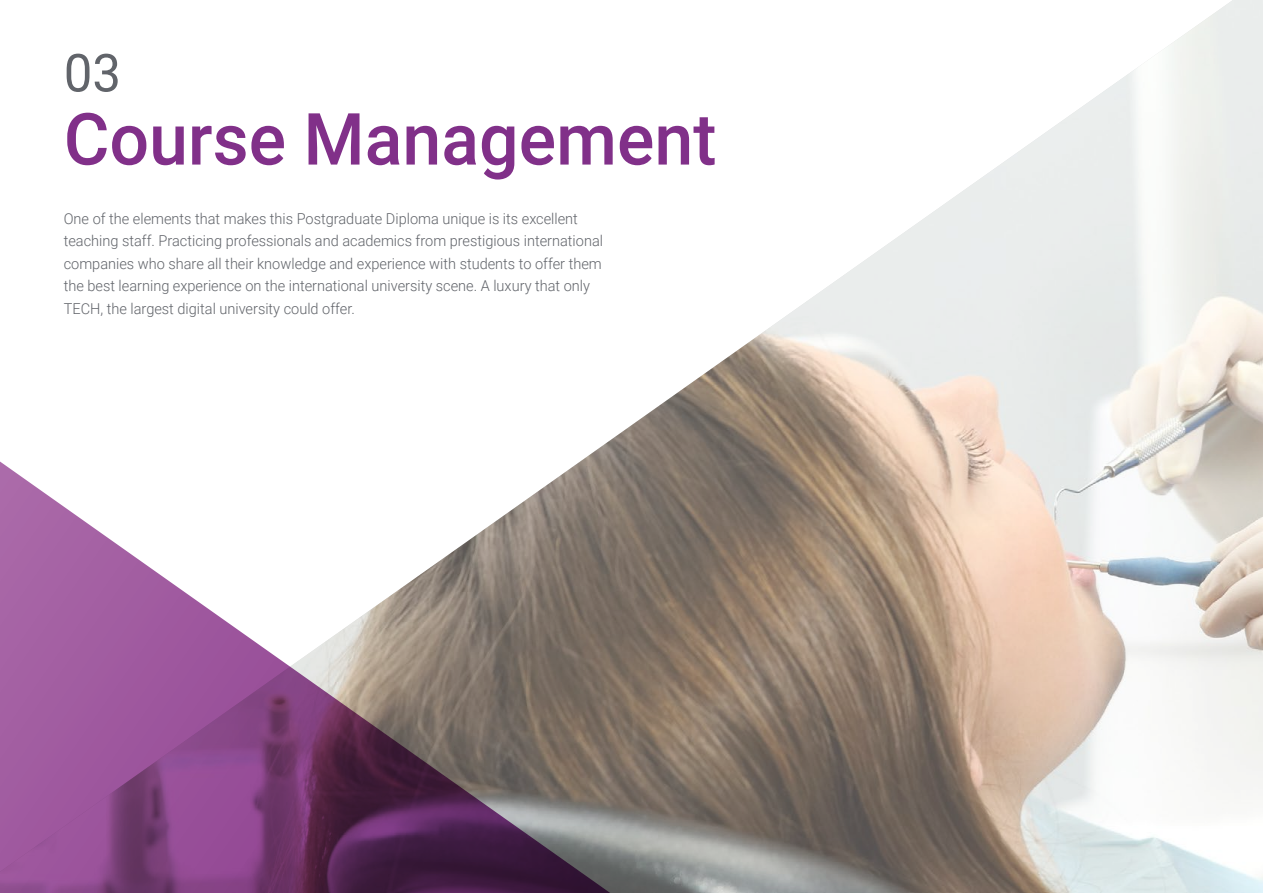
<style>
.page{position:relative;width:1263px;height:893px;background:#fff}
.page>*{position:absolute;margin:0;border:0;box-sizing:border-box;transform-origin:0 0}
.t1{font:500 72px "Roboto";color:#813089}
.t2{font:52.5px "Roboto";color:#61646a}
.t3{font:300 15px/22.5px "Roboto";color:#61646a}
</style>
<div class="page">
<img style="left:602px;top:0;width:661px;height:893px">
<svg style="left:0;top:446px;width:640px;height:447px"></svg>
<h2 class="t2" style="left:64px;top:36px;width:59px">03</h2>
<h1 class="t1" style="left:64px;top:89px;width:654px">Course Management</h1>
<p class="t3" style="left:64px;top:207px;width:541px">One of the elements that makes this Postgraduate Diploma unique is its excellent teaching staff. Practicing professionals and academics from prestigious international companies who share all their knowledge and experience with students to offer them the best learning experience on the international university scene. A luxury that only TECH, the largest digital university could offer.</p>
</div>
